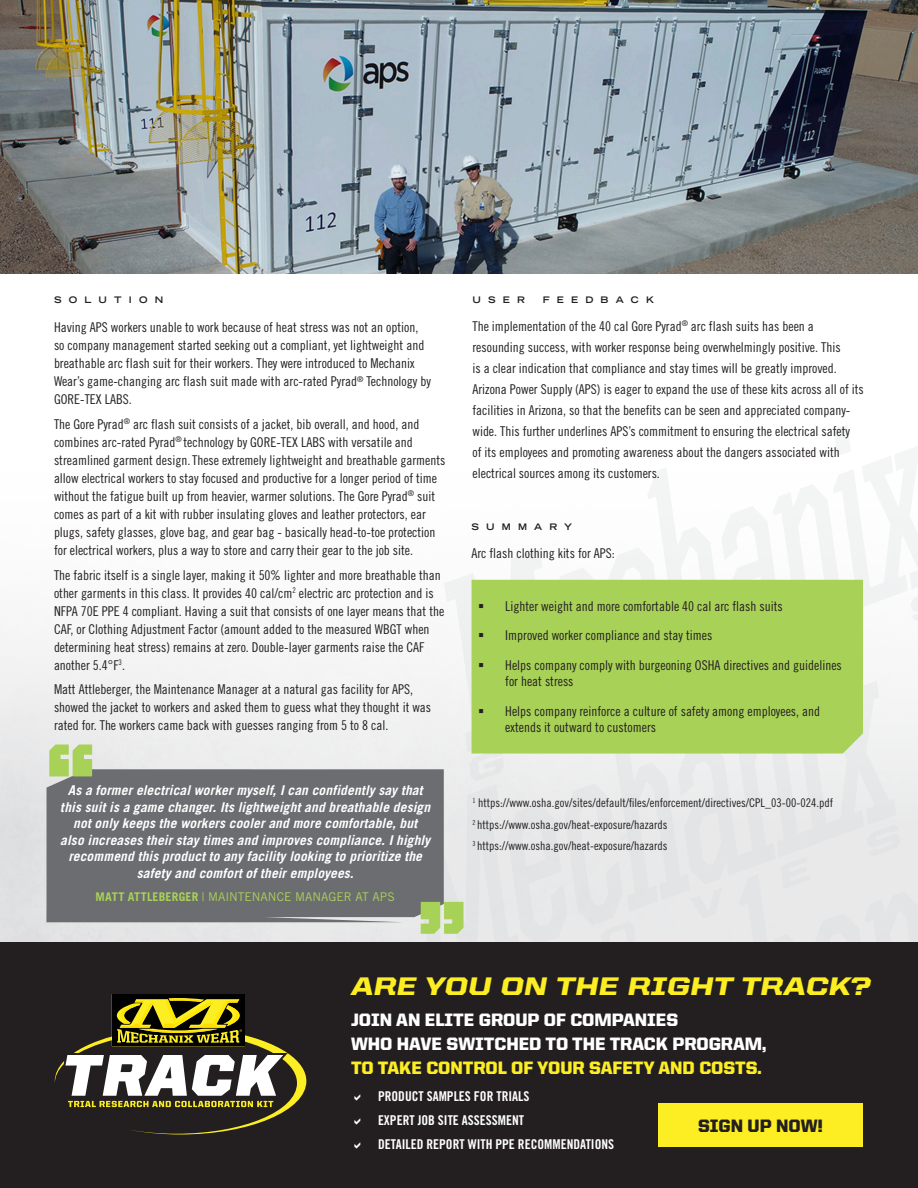
<style>
.page{position:relative;width:918px;height:1188px;background:#fff}
.page>*{position:absolute;margin:0;border:0;box-sizing:border-box;transform-origin:0 0}
.t1{font:900 25.5px "United Italic Semi Ext";color:#fcee23}
.t2{font:900 18px "United Sans Reg";color:#fff}
.t3{font:900 18px "United Sans Reg";color:#fcee23}
.t4{font:900 18px "United Sans Reg";color:#231f20}
.t5{font:13.5px/18px "Trade Gothic LT Cond Eighteen";color:#231f20}
.t6{font:italic 700 13.5px/16.5px "Trade Gothic LT";letter-spacing:.01em;color:#fff;text-align:center}
.t7{font:13.5px "Trade Gothic LT Bold Cond Twenty";color:#fff}
.t8{font:12px "Trade Gothic Cond Eighteen";color:#231f20}
.t9{font:12px "Trade Gothic LT";letter-spacing:.005em;color:#a9d159}
.t10{font:700 expanded 9px "Trade Gothic LT";letter-spacing:.8em;color:#231f20}
.s1{font-weight:700}
</style>
<div class="page">
<div style="left:472px;top:580px;width:391px;height:174px;background:#a8d158"></div>
<div style="left:0;top:942px;width:918px;height:246px;background:#231f20"></div>
<svg style="left:55px;top:994px;width:251px;height:140px"></svg>
<div style="left:658px;top:1104px;width:205px;height:43px;background:#fcee23"></div>
<img style="left:0;top:0;width:918px;height:273px">
<div style="left:46px;top:769px;width:398px;height:153px;background:#6c6d70"></div>
<svg style="left:49px;top:745px;width:43px;height:31px"></svg>
<svg style="left:421px;top:902px;width:43px;height:32px"></svg>
<svg style="left:479px;top:604px;width:4px;height:4px"></svg>
<svg style="left:479px;top:634px;width:4px;height:4px"></svg>
<svg style="left:479px;top:663px;width:4px;height:4px"></svg>
<svg style="left:479px;top:709px;width:4px;height:4px"></svg>
<p class="t10" style="left:54px;top:294px;width:111px">SOLUTION</p>
<p class="t5" style="left:54px;top:318px;width:378px">Having APS workers unable to work because of heat stress was not an option, so company management started seeking out a compliant, yet lightweight and breathable arc flash suit for their workers. They were introduced to Mechanix Wear’s game-changing arc flash suit made with arc-rated Pyrad<sup>®</sup> Technology by GORE-TEX LABS.</p>
<p class="t5" style="left:54px;top:415px;width:393px">The Gore Pyrad<sup>®</sup> arc flash suit consists of a jacket, bib overall, and hood, and combines arc-rated Pyrad<sup>®</sup> technology by GORE-TEX LABS with versatile and streamlined garment design.These extremely lightweight and breathable garments allow electrical workers to stay focused and productive for a longer period of time without the fatigue built up from heavier, warmer solutions. The Gore Pyrad<sup>®</sup> suit comes as part of a kit with rubber insulating gloves and leather protectors, ear plugs, safety glasses, glove bag, and gear bag - basically head-to-toe protection for electrical workers, plus a way to store and carry their gear to the job site.</p>
<p class="t5" style="left:54px;top:566px;width:392px">The fabric itself is a single layer, making it 50% lighter and more breathable than other garments in this class. It provides 40 cal/cm<sup>2</sup> electric arc protection and is NFPA 70E PPE 4 compliant. Having a suit that consists of one layer means that the CAF, or Clothing Adjustment Factor (amount added to the measured WBGT when determining heat stress) remains at zero. Double-layer garments raise the CAF another 5.4°F<sup>3</sup>.</p>
<p class="t5" style="left:54px;top:680px;width:379px">Matt Attleberger, the Maintenance Manager at a natural gas facility for APS, showed the jacket to workers and asked them to guess what they thought it was rated for. The workers came back with guesses ranging from 5 to 8 cal.</p>
<p class="t6" style="left:60px;top:782px;width:371px">As a former electrical worker myself, I can confidently say that this suit is a game changer. Its lightweight and breathable design not only keeps the workers cooler and more comfortable, but also increases their stay times and improves compliance. I highly recommend this product to any facility looking to prioritize the safety and comfort of their employees.</p>
<p class="t9" style="left:96px;top:890px;width:301px"><span class="s1">MATT ATTLEBERGER</span> | MAINTENANCE MANAGER AT APS</p>
<p class="t10" style="left:472px;top:294px;width:54px">USER</p>
<p class="t10" style="left:543px;top:294px;width:113px">FEEDBACK</p>
<p class="t5" style="left:472px;top:315px;width:393px;line-height:21px">The implementation of the 40 cal Gore Pyrad<sup>®</sup> arc flash suits has been a resounding success, with worker response being overwhelmingly positive. This<br>is a clear indication that compliance and stay times will be greatly improved.<br>Arizona Power Supply (APS) is eager to expand the use of these kits across all of its facilities in Arizona, so that the benefits can be seen and appreciated company&shy;wide. This further underlines APS’s commitment to ensuring the electrical safety<br>of its employees and promoting awareness about the dangers associated with electrical sources among its customers.</p>
<p class="t10" style="left:472px;top:521px;width:102px">SUMMARY</p>
<p class="t5" style="left:472px;top:544px;width:145px">Arc flash clothing kits for APS:</p>
<p class="t5" style="left:505px;top:597px;width:279px">Lighter weight and more comfortable 40 cal arc flash suits</p>
<p class="t5" style="left:505px;top:627px;width:208px">Improved worker compliance and stay times</p>
<p class="t5" style="left:505px;top:657px;width:338px;line-height:16.2px">Helps company comply with burgeoning OSHA directives and guidelines for heat stress</p>
<p class="t5" style="left:505px;top:703px;width:316px;line-height:16.2px">Helps company reinforce a culture of safety among employees, and extends it outward to customers</p>
<p class="t8" style="left:472px;top:796px;width:362px"><sup>1</sup> https://www.osha.gov/sites/default/files/enforcement/directives/CPL_03-00-024.pdf</p>
<p class="t8" style="left:472px;top:817px;width:196px"><sup>2</sup> https://www.osha.gov/heat-exposure/hazards</p>
<p class="t8" style="left:472px;top:838px;width:196px"><sup>3</sup> https://www.osha.gov/heat-exposure/hazards</p>
<p class="t1" style="left:351px;top:972px;width:521px">ARE YOU ON THE RIGHT TRACK?</p>
<p class="t2" style="left:351px;top:1010px;width:329px">JOIN AN ELITE GROUP OF COMPANIES</p>
<p class="t2" style="left:351px;top:1034px;width:417px">WHO HAVE SWITCHED TO THE TRACK PROGRAM,</p>
<p class="t3" style="left:351px;top:1058px;width:412px">TO TAKE CONTROL OF YOUR SAFETY AND COSTS.</p>
<p class="t7" style="left:378px;top:1088px;width:153px">PRODUCT SAMPLES FOR TRIALS</p>
<p class="t7" style="left:378px;top:1112px;width:148px">EXPERT JOB SITE ASSESSMENT</p>
<p class="t7" style="left:378px;top:1136px;width:238px">DETAILED REPORT WITH PPE RECOMMENDATIONS</p>
<p class="t4" style="left:698px;top:1116px;width:127px">SIGN UP NOW!</p>
</div>
